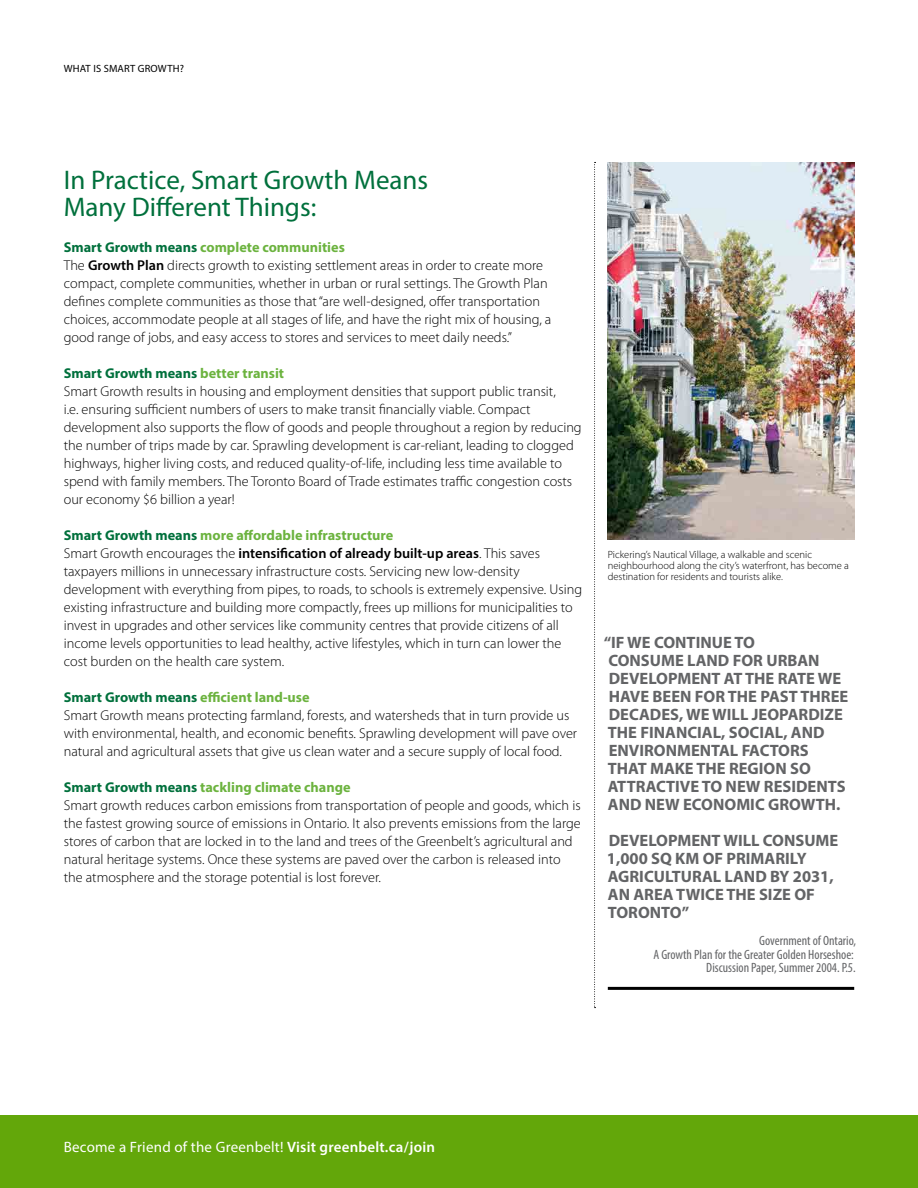
<style>
.page{position:relative;width:918px;height:1188px;background:#fff}
.page>*{position:absolute;margin:0;border:0;box-sizing:border-box;transform-origin:0 0}
.t1{font:27px/27px "Myriad Pro";color:#00703c}
.t2{font:700 16.5px/18px "Myriad Pro";color:#636466}
.t3{font:15px "Myriad Pro";letter-spacing:.015em;color:#fff}
.t4{font:300 14.25px/18px "Myriad Pro";color:#000}
.t5{font:condensed 13.5px/13.5px "Myriad Pro";color:#636466;text-align:right}
.t6{font:300 10.5px/11.2px "Myriad Pro";color:#000}
.t7{font:10.5px "Myriad Pro";letter-spacing:.015em;color:#000}
.s1{font-weight:700;color:#00703c}
.s2{font-weight:700;color:#6cb33f}
.s3{font-weight:600}
</style>
<div class="page">
<img style="left:608px;top:162px;width:246px;height:378px">
<hr style="left:608px;top:987px;width:246px;height:3px;background:#000">
<svg style="left:594px;top:162px;width:2px;height:846px"></svg>
<div style="left:0;top:1116px;width:918px;height:72px;background:#63a70a"></div>
<p class="t7" style="left:64px;top:62px;width:122px">WHAT IS SMART GROWTH?</p>
<h1 class="t1" style="left:64px;top:166px;width:366px">In Practice, Smart Growth Means<br>Many Different Things:</h1>
<p class="t4" style="left:64px;top:238px;width:489px"><span class="s1">Smart Growth means</span> <span class="s2">complete communities<br></span>The <span class="s3">Growth Plan</span> directs growth to existing settlement areas in order to create more compact, complete communities, whether in urban or rural settings. The Growth Plan defines complete communities as those that “are well-designed, offer transportation choices, accommodate people at all stages of life, and have the right mix of housing, a good range of jobs, and easy access to stores and services to meet daily needs.”</p>
<p class="t4" style="left:64px;top:364px;width:519px"><span class="s1">Smart Growth means</span> <span class="s2">better transit<br></span>Smart Growth results in housing and employment densities that support public transit,<br>i.e. ensuring sufficient numbers of users to make transit financially viable. Compact development also supports the flow of goods and people throughout a region by reducing the number of trips made by car. Sprawling development is car-reliant, leading to clogged highways, higher living costs, and reduced quality-of-life, including less time available to spend with family members. The Toronto Board of Trade estimates traffic congestion costs our economy $6 billion a year!</p>
<p class="t4" style="left:64px;top:526px;width:520px"><span class="s1">Smart Growth means</span> <span class="s2">more affordable infrastructure<br></span>Smart Growth encourages the <span class="s3">intensification of already built-up areas</span>. This saves taxpayers millions in unnecessary infrastructure costs. Servicing new low-density development with everything from pipes, to roads, to schools is extremely expensive. Using existing infrastructure and building more compactly, frees up millions for municipalities to invest in upgrades and other services like community centres that provide citizens of all income levels opportunities to lead healthy, active lifestyles, which in turn can lower the cost burden on the health care system.</p>
<p class="t4" style="left:64px;top:688px;width:515px"><span class="s1">Smart Growth means</span> <span class="s2">efficient land-use<br></span>Smart Growth means protecting farmland, forests, and watersheds that in turn provide us with environmental, health, and economic benefits. Sprawling development will pave over natural and agricultural assets that give us clean water and a secure supply of local food.</p>
<p class="t4" style="left:64px;top:778px;width:519px"><span class="s1">Smart Growth means</span> <span class="s2">tackling climate change<br></span>Smart growth reduces carbon emissions from transportation of people and goods, which is the fastest growing source of emissions in Ontario. It also prevents emissions from the large stores of carbon that are locked in to the land and trees of the Greenbelt’s agricultural and natural heritage systems. Once these systems are paved over the carbon is released into the atmosphere and the storage potential is lost forever.</p>
<p class="t6" style="left:608px;top:549px;width:243px">Pickering’s Nautical Village, a walkable and scenic neighbourhood along the city’s waterfront, has become a destination for residents and tourists alike.</p>
<p class="t2" style="left:604px;top:633px;width:246px">“IF WE CONTINUE TO<br>CONSUME LAND FOR URBAN<br>DEVELOPMENT AT THE RATE WE<br>HAVE BEEN FOR THE PAST THREE<br>DECADES, WE WILL JEOPARDIZE<br>THE FINANCIAL, SOCIAL, AND<br>ENVIRONMENTAL FACTORS<br>THAT MAKE THE REGION SO<br>ATTRACTIVE TO NEW RESIDENTS<br>AND NEW ECONOMIC GROWTH.</p>
<p class="t2" style="left:607px;top:831px;width:233px">DEVELOPMENT WILL CONSUME<br>1,000 SQ KM OF PRIMARILY<br>AGRICULTURAL LAND BY 2031,<br>AN AREA TWICE THE SIZE OF<br>TORONTO”</p>
<p class="t5" style="left:653px;top:934px;width:204px">Government of Ontario,<br>A Growth Plan for the Greater Golden Horseshoe:<br>Discussion Paper, Summer 2004. P.5.</p>
<p class="t3" style="left:64px;top:1138px;width:373px">Become a Friend of the Greenbelt! <span class="s3">Visit greenbelt.ca/join</span></p>
</div>
